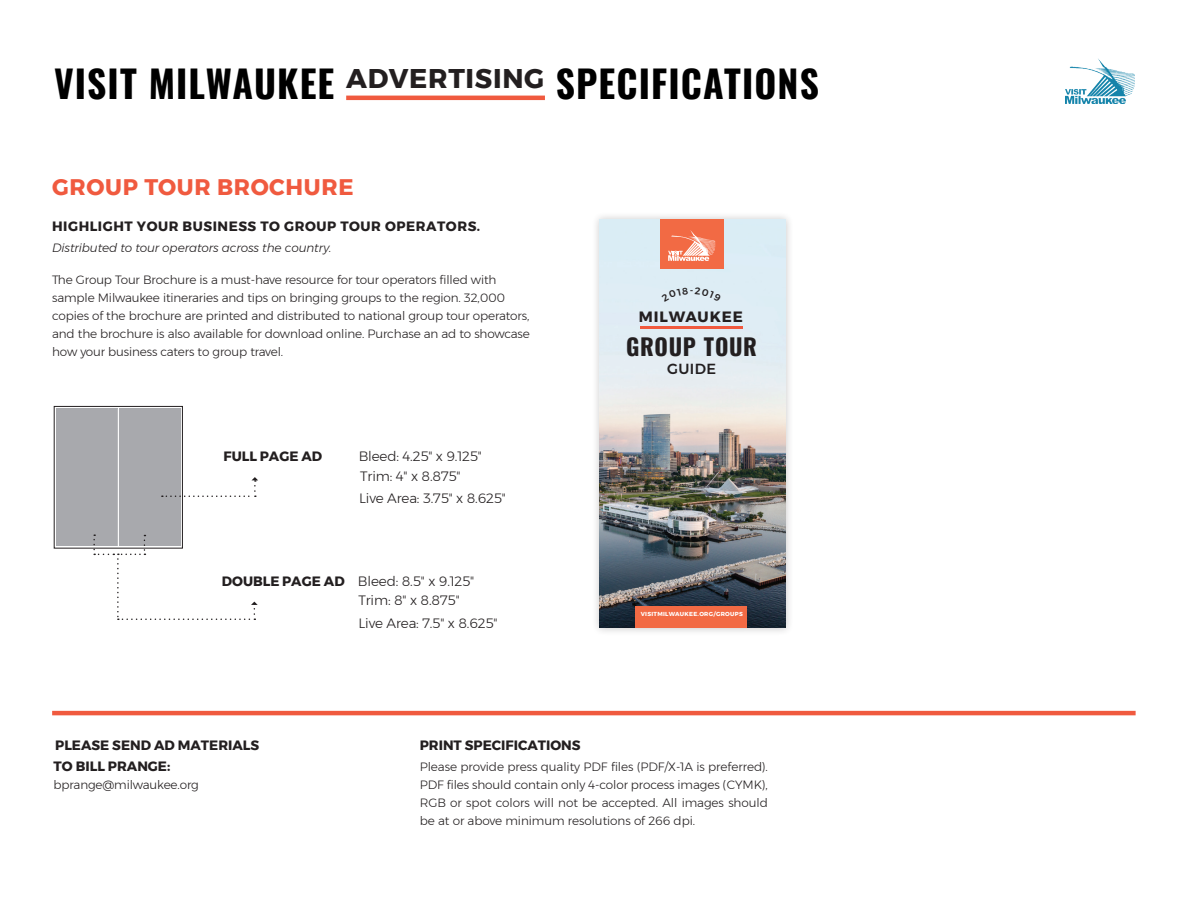
<style>
.page{position:relative;width:1188px;height:918px;background:#fff}
.page>*{position:absolute;margin:0;border:0;box-sizing:border-box;transform-origin:0 0}
.t1{font:700 37.5px "Oswald";letter-spacing:.03em;color:#000}
.t2{font:700 22.95px "Oswald";letter-spacing:.03em;color:#231f20}
.t3{font:700 22.5px "Montserrat";letter-spacing:.03em;color:#f05a3f}
.t4{font:700 16.05px "Oswald";letter-spacing:-.015em;color:#fff}
.t5{font:700 14.85px "Montserrat";letter-spacing:.06em;color:#231f20}
.t6{font:500 14.55px "Montserrat";letter-spacing:.03em;color:#231f20}
.t7{font:300 13.5px/19.5px "Montserrat";letter-spacing:-.01em;color:#231f20}
.t8{font:700 13.5px/21px "Montserrat";color:#231f20}
.t9{font:700 13.5px "Montserrat";letter-spacing:.04em;color:#231f20}
.t10{font:300 12px/18px "Montserrat";letter-spacing:-.01em;color:#231f20;text-align:justify}
.t11{font:italic 300 12px "Montserrat";letter-spacing:-.01em;color:#231f20}
.t12{font:700 5.85px "Montserrat";letter-spacing:.05em;color:#fff}
.s1{font-weight:700}
</style>
<div class="page">
<hr style="left:346px;top:96px;width:199px;height:4px;background:#f05a3f">
<hr style="left:52px;top:711px;width:1084px;height:4px;background:#f05a3f">
<img style="left:1066px;top:58px;width:68px;height:45px">
<div style="left:54px;top:406px;width:129px;height:142px;border:1px solid #231f20"></div>
<div style="left:119px;top:409px;width:61px;height:137px;background:#a8a9ad"></div>
<div style="left:56px;top:409px;width:62px;height:137px;background:#a8a9ad"></div>
<svg style="left:162px;top:477px;width:96px;height:20px"></svg>
<svg style="left:93px;top:534px;width:165px;height:86px"></svg>
<div style="left:592px;top:211px;width:202px;height:425px;background:#231f20;opacity:.25"></div>
<img style="left:600px;top:219px;width:186px;height:409px">
<div style="left:660px;top:219px;width:63px;height:50px;background:#f26a44"></div>
<svg style="left:668px;top:230px;width:47px;height:31px"></svg>
<div style="left:635px;top:606px;width:112px;height:22px;background:#f26a44"></div>
<hr style="left:640px;top:326px;width:102px;height:2px;background:#f0593e">
<svg style="left:784px;top:628px;width:9px;height:8px"></svg>
<svg style="left:662px;top:287px;width:59px;height:15px"></svg>
<h1 class="t1" style="left:54px;top:64px;width:767px">VISIT MILWAUKEE <sup>ADVERTISING</sup> SPECIFICATIONS</h1>
<h3 class="t3" style="left:52px;top:169px;width:303px">GROUP TOUR BROCHURE</h3>
<p class="t9" style="left:52px;top:216px;width:430px">HIGHLIGHT YOUR BUSINESS TO GROUP TOUR OPERATORS.</p>
<p class="t11" style="left:52px;top:239px;width:281px">Distributed to tour operators across the country.</p>
<p class="t10" style="left:52px;top:270px;width:479px;text-align:left">The Group Tour Brochure is a must-have resource for tour operators filled with sample Milwaukee itineraries and tips on bringing groups to the region. 32,000 copies of the brochure are printed and distributed to national group tour operators, and the brochure is also available for download online. Purchase an ad to showcase how your business caters to group travel.</p>
<p class="t8" style="left:224px;top:446px;width:100px">FULL PAGE AD</p>
<p class="t7" style="left:359px;top:447px;width:125px">Bleed: 4.25" x 9.125"<br>Trim: 4" x 8.875"</p>
<p class="t7" style="left:359px;top:489px;width:148px">Live Area: 3.75" x 8.625"</p>
<p class="t7" style="left:359px;top:571px;width:117px;text-indent:-137px"><span class="s1">DOUBLE PAGE AD</span> Bleed: 8.5" x 9.125"<br>Trim: 8" x 8.875"</p>
<p class="t7" style="left:359px;top:613px;width:141px">Live Area: 7.5" x 8.625"</p>
<p class="t5" style="left:639px;top:304px;width:105px">MILWAUKEE</p>
<h2 class="t2" style="left:626px;top:335px;width:133px">GROUP TOUR</h2>
<p class="t6" style="left:667px;top:358px;width:51px">GUIDE</p>
<h3 class="t4" style="left:614px;top:599px;width:73px">2017/2018</h3>
<p class="t12" style="left:641px;top:610px;width:104px">VISITMILWAUKEE.ORG/GROUPS</p>
<p class="t8" style="left:54px;top:735px;width:207px">PLEASE SEND AD MATERIALS<br>TO BILL PRANGE:</p>
<p class="t10" style="left:54px;top:775px;width:147px">bprange@milwaukee.org</p>
<p class="t8" style="left:420px;top:735px;width:162px">PRINT SPECIFICATIONS</p>
<p class="t10" style="left:420px;top:757px;width:350px">Please provide press quality PDF files (PDF/X-1A is preferred).<br>PDF files should contain only 4-color process images (CYMK), RGB or spot colors will not be accepted. All images should be at or above minimum resolutions of 266 dpi.</p>
</div>
